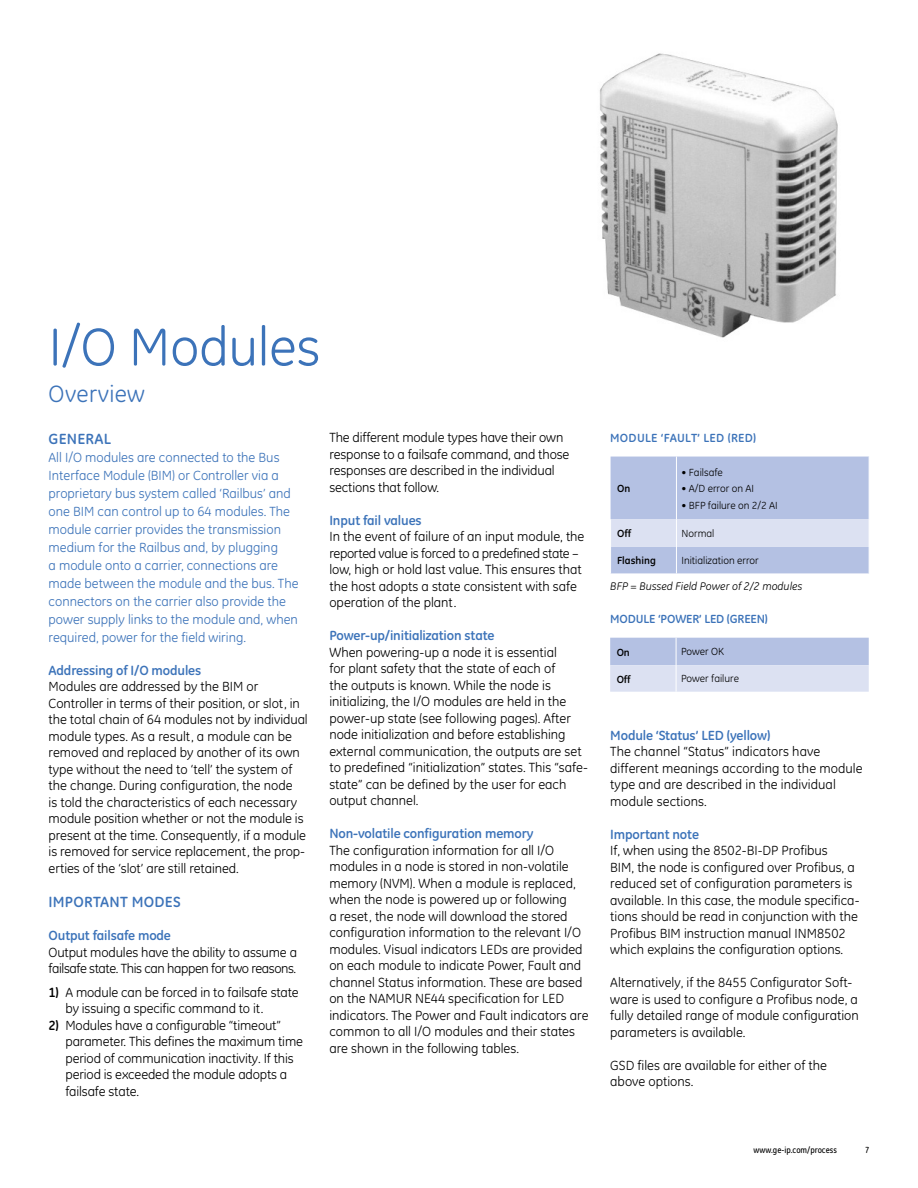
<style>
.page{position:relative;width:918px;height:1188px;background:#fff}
.page>*{position:absolute;margin:0;border:0;box-sizing:border-box;transform-origin:0 0}
.t1{font:54px "GE Inspira";color:#3c73b9}
.t2{font:24px "GE Inspira";letter-spacing:.01em;color:#3c73b9}
.t3{font:700 15px "GE Inspira";letter-spacing:.015em;color:#3c73b9}
.t4{font:13.5px/16.5px "GE Inspira";color:#000}
.t5{font:13.5px/18px "GE Inspira";color:#3c73b9}
.t6{font:700 13.5px "GE Inspira";letter-spacing:-.01em;color:#3c73b9}
.t7{font:13.5px/16.5px "GE Inspira";letter-spacing:-.03em;color:#000}
.t8{font:700 12px "GE Inspira";letter-spacing:-.005em;color:#3c73b9}
.t9{font:700 12px "GE Inspira";letter-spacing:.025em;color:#3c73b9}
.t10{font:italic 11.25px "GE Inspira";color:#000}
.t11{font:10.5px "GE Inspira";color:#000}
.t12{font:700 10.5px "GE Inspira";color:#000}
.t13{font:500 9px "GE Inspira Cond";color:#000}
.s1{font-weight:700}
</style>
<div class="page">
<svg style="left:610px;top:457px;width:259px;height:116px;background:#bec9e7"></svg>
<svg style="left:610px;top:638px;width:259px;height:54px;background:#c8d1ea"></svg>
<img style="left:599px;top:53px;width:239px;height:285px">
<h1 class="t1" style="left:49px;top:316px;width:273px">I/O Modules</h1>
<h2 class="t2" style="left:49px;top:380px;width:98px">Overview</h2>
<p class="t3" style="left:49px;top:429px;width:64px">GENERAL</p>
<p class="t5" style="left:49px;top:448px;width:251px">All I/O modules are connected to the Bus Interface Module (BIM) or Controller via a proprietary bus system called ‘Railbus’ and one BIM can control up to 64 modules. The module carrier provides the transmission medium for the Railbus and, by plugging<br>a module onto a carrier, connections are made between the module and the bus. The connectors on the carrier also provide the power supply links to the module and, when required, power for the field wiring.</p>
<p class="t6" style="left:49px;top:662px;width:154px">Addressing of I/O modules</p>
<p class="t4" style="left:49px;top:678px;width:261px">Modules are addressed by the BIM or Controller in terms of their position, or slot, in the total chain of 64 modules not by individual module types. As a result, a module can be removed and replaced by another of its own type without the need to ‘tell’ the system of the change. During configuration, the node<br>is told the characteristics of each necessary module position whether or not the module is present at the time. Consequently, if a module is removed for service replacement, the prop&shy;erties of the ‘slot’ are still retained.</p>
<p class="t3" style="left:49px;top:893px;width:134px">IMPORTANT MODES</p>
<p class="t6" style="left:49px;top:927px;width:124px">Output failsafe mode</p>
<p class="t7" style="left:49px;top:944px;width:250px">Output modules have the ability to assume a failsafe state. This can happen for two reasons.</p>
<p class="t4" style="left:65px;top:984px;width:235px;text-indent:-17px"><span class="s1">1)</span> A module can be forced in to failsafe state by issuing a specific command to it.</p>
<p class="t4" style="left:65px;top:1017px;width:239px;text-indent:-17px"><span class="s1">2)</span> Modules have a configurable “timeout” parameter. This defines the maximum time period of communication inactivity. If this period is exceeded the module adopts a failsafe state.</p>
<p class="t4" style="left:329px;top:429px;width:242px">The different module types have their own response to a failsafe command, and those responses are described in the individual sections that follow.</p>
<p class="t6" style="left:329px;top:512px;width:94px">Input fail values</p>
<p class="t4" style="left:329px;top:528px;width:257px">In the event of failure of an input module, the reported value is forced to a predefined state – low, high or hold last value. This ensures that the host adopts a state consistent with safe operation of the plant.</p>
<p class="t6" style="left:329px;top:627px;width:167px">Power-up/initialization state</p>
<p class="t4" style="left:329px;top:644px;width:260px">When powering-up a node it is essential<br>for plant safety that the state of each of<br>the outputs is known. While the node is initializing, the I/O modules are held in the power-up state (see following pages). After node initialization and before establishing external communication, the outputs are set to predefined “initialization” states. This “safe&shy;state” can be defined by the user for each output channel.</p>
<p class="t6" style="left:329px;top:825px;width:206px">Non-volatile configuration memory</p>
<p class="t4" style="left:329px;top:842px;width:261px">The configuration information for all I/O modules in a node is stored in non-volatile memory (NVM). When a module is replaced, when the node is powered up or following<br>a reset, the node will download the stored configuration information to the relevant I/O modules. Visual indicators LEDs are provided on each module to indicate Power, Fault and channel Status information. These are based on the NAMUR NE44 specification for LED indicators. The Power and Fault indicators are common to all I/O modules and their states are shown in the following tables.</p>
<p class="t9" style="left:610px;top:430px;width:148px">MODULE ‘FAULT’ LED (RED)</p>
<p class="t12" style="left:617px;top:482px;width:15px">On</p>
<p class="t11" style="left:681px;top:466px;width:43px">• Failsafe</p>
<p class="t11" style="left:681px;top:482px;width:74px">• A/D error on AI</p>
<p class="t11" style="left:681px;top:499px;width:98px">• BFP failure on 2/2 AI</p>
<p class="t12" style="left:617px;top:527px;width:15px">Off</p>
<p class="t11" style="left:681px;top:528px;width:34px">Normal</p>
<p class="t12" style="left:617px;top:554px;width:40px">Flashing</p>
<p class="t11" style="left:681px;top:555px;width:79px">Initialization error</p>
<p class="t10" style="left:610px;top:579px;width:194px">BFP = Bussed Field Power of 2/2 modules</p>
<p class="t8" style="left:610px;top:611px;width:159px">MODULE ‘POWER’ LED (GREEN)</p>
<p class="t12" style="left:617px;top:645px;width:15px">On</p>
<p class="t11" style="left:681px;top:646px;width:45px">Power OK</p>
<p class="t12" style="left:617px;top:672px;width:15px">Off</p>
<p class="t11" style="left:681px;top:673px;width:59px">Power failure</p>
<p class="t6" style="left:610px;top:726px;width:162px">Module ‘Status’ LED (yellow)</p>
<p class="t4" style="left:610px;top:743px;width:254px">The channel “Status” indicators have different meanings according to the module type and are described in the individual module sections.</p>
<p class="t6" style="left:610px;top:825px;width:90px">Important note</p>
<p class="t4" style="left:610px;top:842px;width:251px">If, when using the 8502-BI-DP Profibus<br>BIM, the node is configured over Profibus, a reduced set of configuration parameters is available. In this case, the module specifica&shy;tions should be read in conjunction with the Profibus BIM instruction manual INM8502 which explains the configuration options.</p>
<p class="t4" style="left:610px;top:974px;width:250px">Alternatively, if the 8455 Configurator Soft&shy;ware is used to configure a Profibus node, a fully detailed range of module configuration parameters is available.</p>
<p class="t4" style="left:610px;top:1057px;width:218px">GSD files are available for either of the above options.</p>
<p class="t13" style="left:753px;top:1144px;width:85px">www.ge-ip.com/process</p>
<p class="t13" style="left:865px;top:1144px;width:6px">7</p>
</div>
